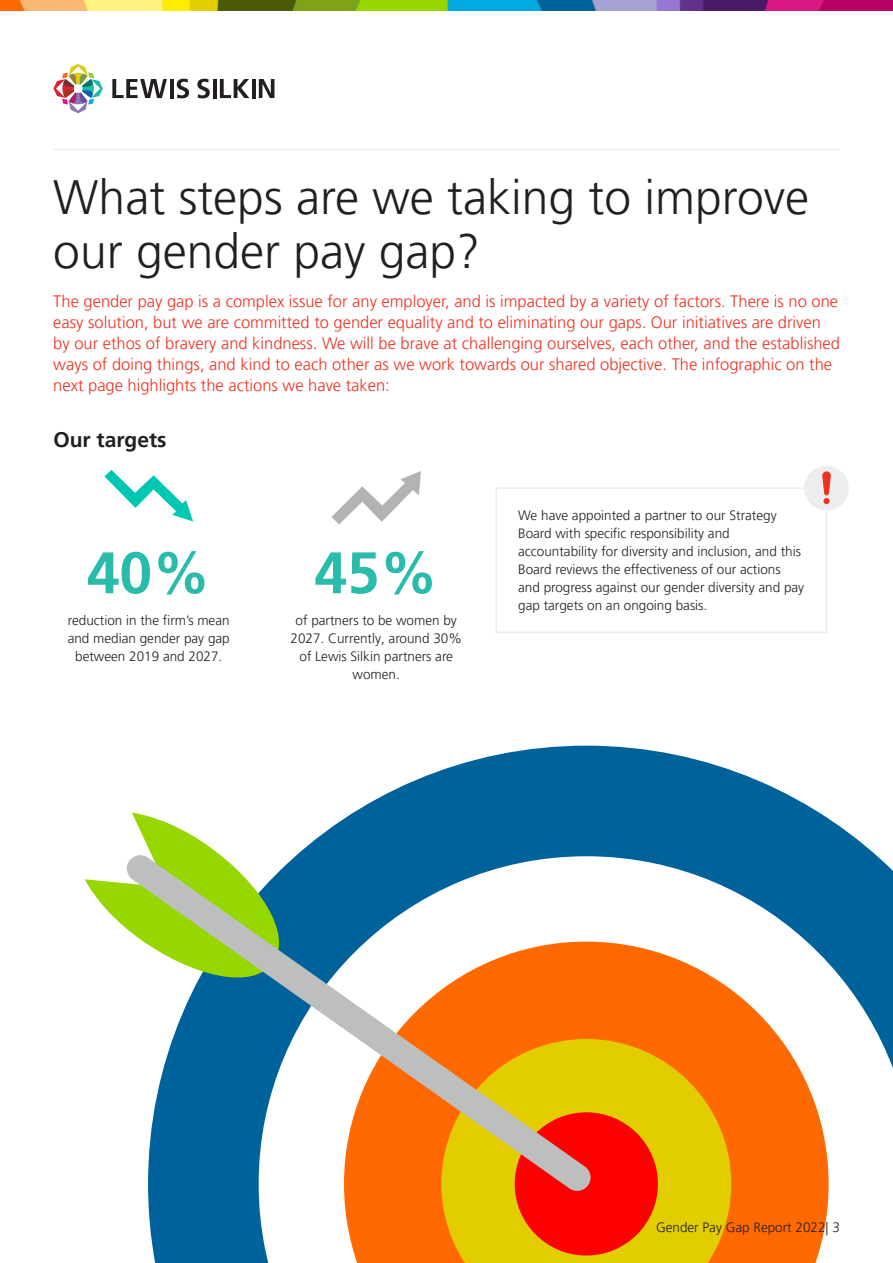
<style>
.page{position:relative;width:893px;height:1263px;background:#fff}
.page>*{position:absolute;margin:0;border:0;box-sizing:border-box;transform-origin:0 0}
._1_Main_title{font:700 58.5px "Frutiger LT Pro";color:#2abcab}
._1_Main_title-2{font:300 48px/54px "Frutiger LT Pro";color:#231f20}
._11_Quotes{font:700 21px "Frutiger LT Pro";color:#231f20}
._2_Introduction{font:300 16.5px/21px "Frutiger LT Pro";color:#ef3122}
._4_Body_copy{font:300 13.5px/18px "Frutiger LT Pro";color:#231f20;text-align:center}
</style>
<div class="page">
<svg style="left:53px;top:64px;width:50px;height:49px"></svg>
<svg style="left:112px;top:79px;width:55px;height:19px"></svg>
<hr style="left:170px;top:79px;width:3px;height:19px;background:#231f20">
<svg style="left:197px;top:79px;width:13px;height:19px"></svg>
<hr style="left:213px;top:79px;width:3px;height:19px;background:#231f20">
<svg style="left:220px;top:79px;width:29px;height:19px"></svg>
<hr style="left:252px;top:79px;width:3px;height:19px;background:#231f20">
<svg style="left:259px;top:79px;width:15px;height:19px"></svg>
<svg style="left:177px;top:79px;width:12px;height:19px"></svg>
<img style="left:0;top:0;width:893px;height:10px">
<hr style="left:54px;top:149px;width:786px;height:1px;background:#e6e7e9">
<svg style="left:148px;top:746px;width:729px;height:517px;fill:#00629b"></svg>
<svg style="left:259px;top:856px;width:634px;height:407px"></svg>
<svg style="left:344px;top:941px;width:485px;height:322px;fill:#ff6900"></svg>
<svg style="left:441px;top:1039px;width:290px;height:224px;background:#e6b900"></svg>
<div style="left:515px;top:1112px;width:143px;height:143px;background:#f00;border-radius:50%"></div>
<svg style="left:85px;top:813px;width:208px;height:115px"></svg>
<svg style="left:125px;top:853px;width:467px;height:340px"></svg>
<svg style="left:104px;top:470px;width:89px;height:51px"></svg>
<svg style="left:331px;top:471px;width:90px;height:53px"></svg>
<div style="left:495px;top:487px;width:332px;height:146px;border:2px solid #ededed"></div>
<div style="left:804px;top:466px;width:45px;height:44px;background:#ededed;border-radius:50%"></div>
<svg style="left:822px;top:471px;width:9px;height:24px"></svg>
<div style="left:823px;top:498px;width:7px;height:6px;background:#ef3122;border-radius:50%"></div>
<p class="_1_Main_title-2" style="left:53px;top:171px;width:757px">What steps are we taking to improve our gender pay gap?</p>
<p class="_2_Introduction" style="left:53px;top:291px;width:788px">The gender pay gap is a complex issue for any employer, and is impacted by a variety of factors. There is no one easy solution, but we are committed to gender equality and to eliminating our gaps. Our initiatives are driven by our ethos of bravery and kindness. We will be brave at challenging ourselves, each other, and the established ways of doing things, and kind to each other as we work towards our shared objective. The infographic on the next page highlights the actions we have taken:</p>
<p class="_11_Quotes" style="left:53px;top:427px;width:115px">Our targets</p>
<p class="_1_Main_title" style="left:87px;top:538px;width:125px">40%</p>
<p class="_4_Body_copy" style="left:68px;top:611px;width:164px">reduction in the firm’s mean and median gender pay gap between 2019 and 2027.</p>
<p class="_1_Main_title" style="left:314px;top:538px;width:125px">45%</p>
<p class="_4_Body_copy" style="left:291px;top:611px;width:173px">of partners to be women by<br>2027. Currently, around 30% of Lewis Silkin partners are women.</p>
<p class="_4_Body_copy" style="left:518px;top:507px;width:288px;text-align:left">We have appointed a partner to our Strategy Board with specific responsibility and accountability for diversity and inclusion, and this Board reviews the effectiveness of our actions and progress against our gender diversity and pay gap targets on an ongoing basis.</p>
<p class="_4_Body_copy" style="left:656px;top:1218px;width:185px">Gender Pay Gap Report 2022| 3</p>
</div>
